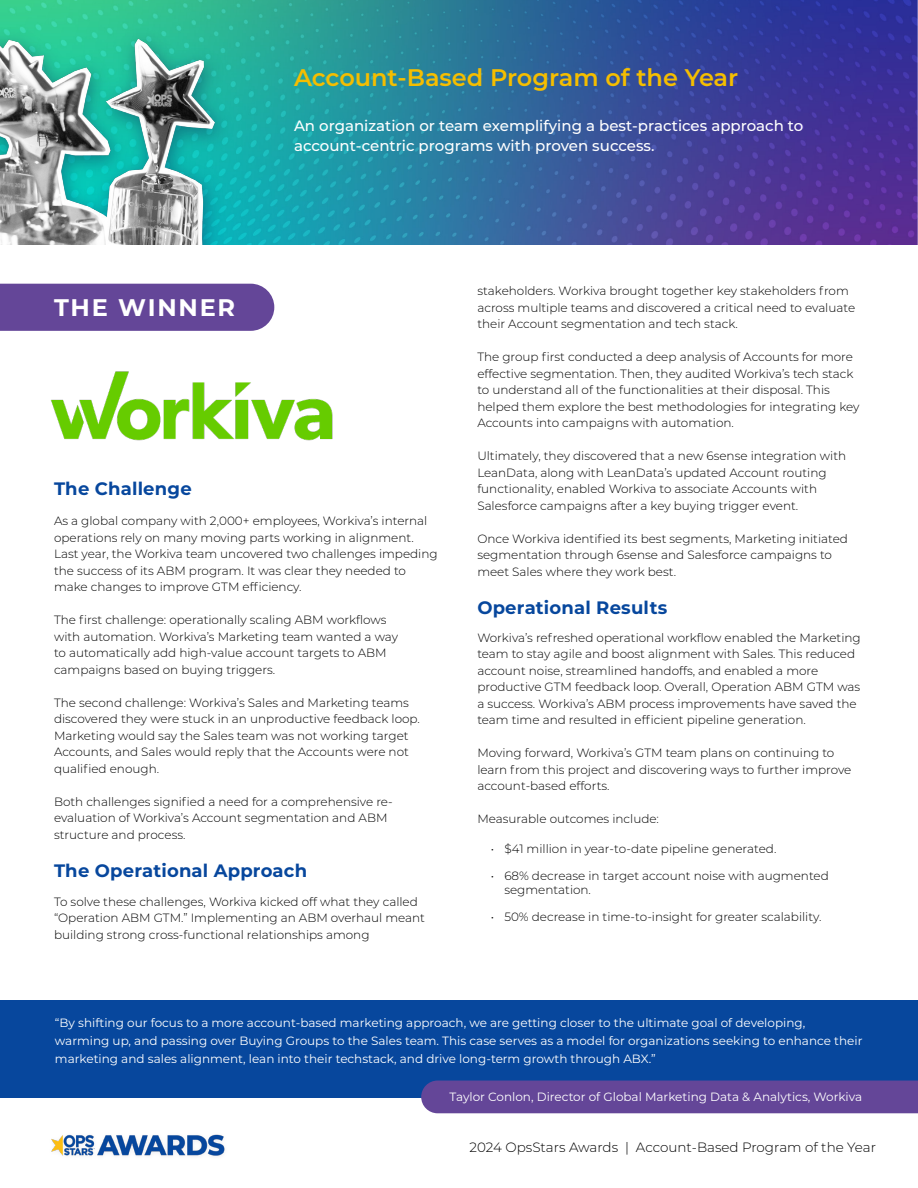
<style>
.page{position:relative;width:918px;height:1188px;background:#fff}
.page>*{position:absolute;margin:0;border:0;box-sizing:border-box;transform-origin:0 0}
.t1{font:600 24px "Montserrat";color:#f5be00}
.t2{font:700 24px "Montserrat";letter-spacing:.075em;color:#fff}
.t3{font:700 18px "Montserrat";letter-spacing:.01em;color:#07479d}
.t4{font:500 15px/19.5px "Montserrat";color:#fff}
.t5{font:300 13.5px "Montserrat";color:#000}
.t6{font:300 12px/16.5px "Montserrat";color:#000}
.t7{font:12px/18px "Montserrat";color:#fff}
</style>
<div class="page">
<img style="left:0;top:0;width:918px;height:244px">
<img style="left:51px;top:1134px;width:174px;height:22px">
<img style="left:0;top:16px;width:242px;height:228px">
<div style="left:0;top:284px;width:274px;height:47px;background:#644698"></div>
<img style="left:50px;top:371px;width:283px;height:70px">
<div style="left:0;top:1000px;width:918px;height:98px;background:#07479d"></div>
<div style="left:421px;top:1081px;width:497px;height:32px;background:#644698"></div>
<h1 class="t1" style="left:294px;top:60px;width:446px">Account-Based Program of the Year</h1>
<p class="t4" style="left:294px;top:116px;width:511px">An organization or team exemplifying a best-practices approach to account-centric programs with proven success.</p>
<h1 class="t2" style="left:54px;top:290px;width:183px">THE WINNER</h1>
<h2 class="t3" style="left:54px;top:476px;width:139px">The Challenge</h2>
<p class="t6" style="left:54px;top:513px;width:385px">As a global company with 2,000+ employees, Workiva’s internal operations rely on many moving parts working in alignment.<br>Last year, the Workiva team uncovered two challenges impeding the success of its ABM program. It was clear they needed to make changes to improve GTM efficiency.</p>
<p class="t6" style="left:54px;top:612px;width:346px">The first challenge: operationally scaling ABM workflows with automation. Workiva’s Marketing team wanted a way to automatically add high-value account targets to ABM campaigns based on buying triggers.</p>
<p class="t6" style="left:54px;top:694px;width:367px">The second challenge: Workiva’s Sales and Marketing teams discovered they were stuck in an unproductive feedback loop.<br>Marketing would say the Sales team was not working target Accounts, and Sales would reply that the Accounts were not qualified enough.</p>
<p class="t6" style="left:54px;top:793px;width:340px">Both challenges signified a need for a comprehensive re&shy;evaluation of Workiva’s Account segmentation and ABM structure and process.</p>
<h2 class="t3" style="left:54px;top:857px;width:255px">The Operational Approach</h2>
<p class="t6" style="left:54px;top:893px;width:373px">To solve these challenges, Workiva kicked off what they called “Operation ABM GTM.” Implementing an ABM overhaul meant building strong cross-functional relationships among</p>
<p class="t6" style="left:477px;top:282px;width:379px">stakeholders. Workiva brought together key stakeholders from across multiple teams and discovered a critical need to evaluate their Account segmentation and tech stack.</p>
<p class="t6" style="left:477px;top:348px;width:384px">The group first conducted a deep analysis of Accounts for more effective segmentation. Then, they audited Workiva’s tech stack to understand all of the functionalities at their disposal. This helped them explore the best methodologies for integrating key Accounts into campaigns with automation.</p>
<p class="t6" style="left:477px;top:447px;width:370px">Ultimately, they discovered that a new 6sense integration with LeanData, along with LeanData’s updated Account routing functionality, enabled Workiva to associate Accounts with Salesforce campaigns after a key buying trigger event.</p>
<p class="t6" style="left:477px;top:530px;width:372px">Once Workiva identified its best segments, Marketing initiated segmentation through 6sense and Salesforce campaigns to meet Sales where they work best.</p>
<h2 class="t3" style="left:477px;top:595px;width:192px">Operational Results</h2>
<p class="t6" style="left:477px;top:629px;width:385px">Workiva’s refreshed operational workflow enabled the Marketing team to stay agile and boost alignment with Sales. This reduced account noise, streamlined handoffs, and enabled a more productive GTM feedback loop. Overall, Operation ABM GTM was a success. Workiva’s ABM process improvements have saved the team time and resulted in efficient pipeline generation.</p>
<p class="t6" style="left:477px;top:744px;width:375px">Moving forward, Workiva’s GTM team plans on continuing to learn from this project and discovering ways to further improve account-based efforts.</p>
<p class="t6" style="left:477px;top:810px;width:183px">Measurable outcomes include:</p>
<p class="t6" style="left:491px;top:840px;width:287px">• $41 million in year-to-date pipeline generated.</p>
<p class="t6" style="left:504px;top:869px;width:326px;line-height:13.5px;text-indent:-14px">• 68% decrease in target account noise with augmented segmentation.</p>
<p class="t6" style="left:491px;top:908px;width:332px">• 50% decrease in time-to-insight for greater scalability.</p>
<p class="t7" style="left:55px;top:1013px;width:809px">“By shifting our focus to a more account-based marketing approach, we are getting closer to the ultimate goal of developing, warming up, and passing over Buying Groups to the Sales team. This case serves as a model for organizations seeking to enhance their marketing and sales alignment, lean into their techstack, and drive long-term growth through ABX.”</p>
<p class="t7" style="left:450px;top:1088px;width:414px">Taylor Conlon, Director of Global Marketing Data &amp; Analytics, Workiva</p>
<p class="t5" style="left:470px;top:1138px;width:408px">2024 OpsStars Awards | Account-Based Program of the Year</p>
</div>
